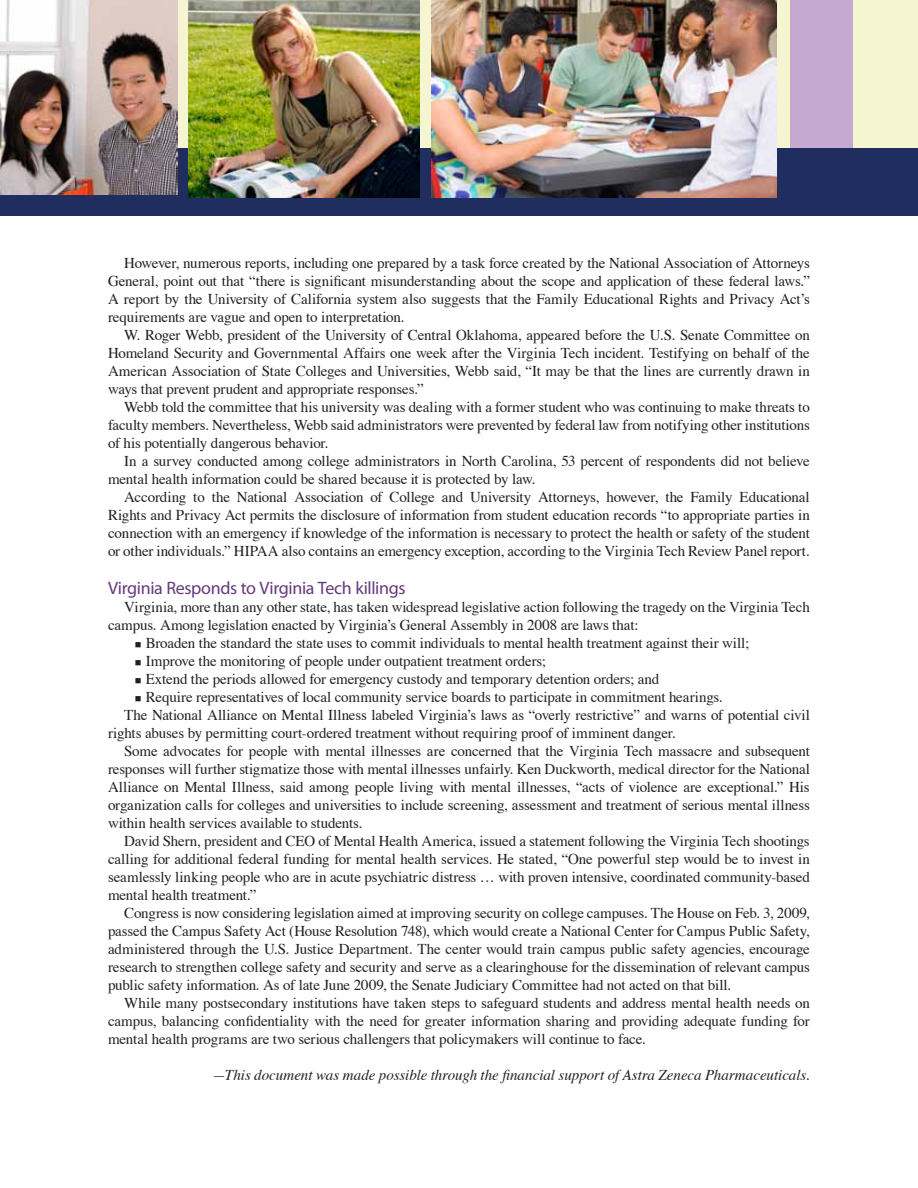
<style>
.page{position:relative;width:918px;height:1188px;background:#fff}
.page>*{position:absolute;margin:0;border:0;box-sizing:border-box;transform-origin:0 0}
.t1{font:18px "Myriad Pro";letter-spacing:-.02em;color:#653a7c}
.t2{font:15px/18px "Times";letter-spacing:-.01em;color:#231f20;text-align:justify}
.t3{font:italic 15px "Times";color:#231f20}
</style>
<div class="page">
<div style="left:0;top:0;width:918px;height:182px;background:#f5f6d1"></div>
<div style="left:791px;top:0;width:62px;height:178px;background:#c5a9d0"></div>
<div style="left:0;top:148px;width:918px;height:68px;background:#1f2e5e"></div>
<img style="left:0;top:0;width:177px;height:195px">
<img style="left:189px;top:0;width:231px;height:197px">
<img style="left:431px;top:0;width:346px;height:197px">
<p class="t2" style="left:108px;top:255px;width:704px;text-indent:16px">However, numerous reports, including one prepared by a task force created by the National Association of Attorneys General, point out that “there is significant misunderstanding about the scope and application of these federal laws.” A report by the University of California system also suggests that the Family Educational Rights and Privacy Act’s requirements are vague and open to interpretation.</p>
<p class="t2" style="left:108px;top:327px;width:703px;text-indent:16px">W. Roger Webb, president of the University of Central Oklahoma, appeared before the U.S. Senate Committee on Homeland Security and Governmental Affairs one week after the Virginia Tech incident. Testifying on behalf of the American Association of State Colleges and Universities, Webb said, “It may be that the lines are currently drawn in ways that prevent prudent and appropriate responses.”</p>
<p class="t2" style="left:108px;top:399px;width:703px;text-indent:16px">Webb told the committee that his university was dealing with a former student who was continuing to make threats to faculty members. Nevertheless, Webb said administrators were prevented by federal law from notifying other institutions of his potentially dangerous behavior.</p>
<p class="t2" style="left:108px;top:453px;width:703px;text-indent:16px">In a survey conducted among college administrators in North Carolina, 53 percent of respondents did not believe mental health information could be shared because it is protected by law.</p>
<p class="t2" style="left:108px;top:489px;width:703px;text-indent:16px">According to the National Association of College and University Attorneys, however, the Family Educational Rights and Privacy Act permits the disclosure of information from student education records “to appropriate parties in connection with an emergency if knowledge of the information is necessary to protect the health or safety of the student or other individuals.” HIPAA also contains an emergency exception, according to the Virginia Tech Review Panel report.</p>
<p class="t1" style="left:108px;top:576px;width:299px">Virginia Responds to Virginia Tech killings</p>
<p class="t2" style="left:108px;top:598px;width:703px;text-indent:16px">Virginia, more than any other state, has taken widespread legislative action following the tragedy on the Virginia Tech campus. Among legislation enacted by Virginia’s General Assembly in 2008 are laws that:</p>
<p class="t2" style="left:135px;top:634px;width:616px">■ Broaden the standard the state uses to commit individuals to mental health treatment against their will;</p>
<p class="t2" style="left:135px;top:652px;width:413px">■ Improve the monitoring of people under outpatient treatment orders;</p>
<p class="t2" style="left:135px;top:670px;width:526px">■ Extend the periods allowed for emergency custody and temporary detention orders; and</p>
<p class="t2" style="left:135px;top:688px;width:589px">■ Require representatives of local community service boards to participate in commitment hearings.</p>
<p class="t2" style="left:124px;top:706px;width:687px">The National Alliance on Mental Illness labeled Virginia’s laws as “overly restrictive” and warns of potential civil</p>
<p class="t2" style="left:108px;top:724px;width:569px">rights abuses by permitting court-ordered treatment without requiring proof of imminent danger.</p>
<p class="t2" style="left:124px;top:742px;width:687px">Some advocates for people with mental illnesses are concerned that the Virginia Tech massacre and subsequent</p>
<p class="t2" style="left:108px;top:760px;width:703px">responses will further stigmatize those with mental illnesses unfairly. Ken Duckworth, medical director for the National</p>
<p class="t2" style="left:108px;top:778px;width:703px">Alliance on Mental Illness, said among people living with mental illnesses, “acts of violence are exceptional.” His</p>
<p class="t2" style="left:108px;top:796px;width:703px">organization calls for colleges and universities to include screening, assessment and treatment of serious mental illness</p>
<p class="t2" style="left:108px;top:814px;width:256px">within health services available to students.</p>
<p class="t2" style="left:124px;top:832px;width:687px">David Shern, president and CEO of Mental Health America, issued a statement following the Virginia Tech shootings</p>
<p class="t2" style="left:108px;top:850px;width:703px">calling for additional federal funding for mental health services. He stated, “One powerful step would be to invest in</p>
<p class="t2" style="left:108px;top:868px;width:704px">seamlessly linking people who are in acute psychiatric distress … with proven intensive, coordinated community-based</p>
<p class="t2" style="left:108px;top:886px;width:150px">mental health treatment.”</p>
<p class="t2" style="left:124px;top:904px;width:687px">Congress is now considering legislation aimed at improving security on college campuses. The House on Feb. 3, 2009,</p>
<p class="t2" style="left:108px;top:922px;width:703px">passed the Campus Safety Act (House Resolution 748), which would create a National Center for Campus Public Safety,</p>
<p class="t2" style="left:108px;top:940px;width:703px">administered through the U.S. Justice Department. The center would train campus public safety agencies, encourage</p>
<p class="t2" style="left:108px;top:958px;width:703px">research to strengthen college safety and security and serve as a clearinghouse for the dissemination of relevant campus</p>
<p class="t2" style="left:108px;top:976px;width:625px">public safety information. As of late June 2009, the Senate Judiciary Committee had not acted on that bill.</p>
<p class="t2" style="left:124px;top:994px;width:687px">While many postsecondary institutions have taken steps to safeguard students and address mental health needs on</p>
<p class="t2" style="left:108px;top:1012px;width:703px">campus, balancing confidentiality with the need for greater information sharing and providing adequate funding for</p>
<p class="t2" style="left:108px;top:1030px;width:539px">mental health programs are two serious challengers that policymakers will continue to face.</p>
<p class="t3" style="left:213px;top:1065px;width:599px">—This document was made possible through the financial support of Astra Zeneca Pharmaceuticals.</p>
</div>
